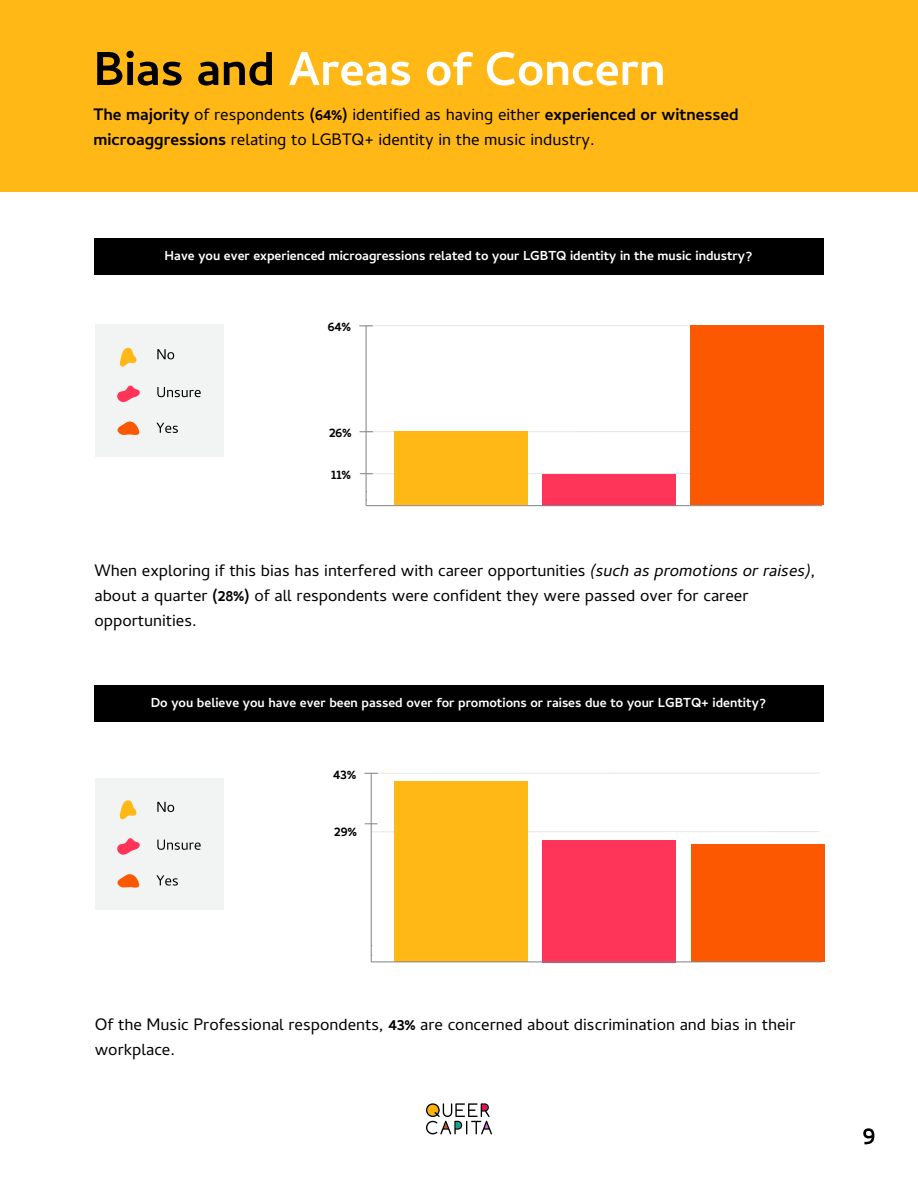
<style>
.page{position:relative;width:918px;height:1188px;background:#fff}
.page>*{position:absolute;margin:0;border:0;box-sizing:border-box;transform-origin:0 0}
.t1{font:700 60px "Cambay Devanagari";color:#fff}
.t2{font:21px/25.2px "Cambay Devanagari";color:#000}
.t3{font:700 17.7px "Cambay Devanagari";color:#000}
.t4{font:700 16.5px "Cambay Devanagari";color:#fff}
.s1{color:#000}
.s2{font-weight:700}
.s3{font-style:italic}
</style>
<div class="page">
<svg style="left:426px;top:1103px;width:66px;height:31px"></svg>
<div style="left:0;top:0;width:918px;height:192px;background:#ffb815"></div>
<svg style="left:863px;top:1128px;width:11px;height:16px"></svg>
<div style="left:95px;top:325px;width:128px;height:132px;background:#f2f3f3"></div>
<svg style="left:117px;top:421px;width:22px;height:14px"></svg>
<svg style="left:117px;top:385px;width:23px;height:17px"></svg>
<svg style="left:120px;top:348px;width:17px;height:19px"></svg>
<svg style="left:157px;top:349px;width:17px;height:10px"></svg>
<svg style="left:157px;top:387px;width:44px;height:10px"></svg>
<svg style="left:156px;top:423px;width:22px;height:10px"></svg>
<hr style="left:366px;top:473px;width:456px;height:1px;background:#e6e7e8">
<hr style="left:367px;top:431px;width:453px;height:1px;background:#e6e7e8">
<hr style="left:367px;top:325px;width:453px;height:1px;background:#e6e7e8">
<div style="left:394px;top:432px;width:134px;height:73px;background:#ffb815"></div>
<div style="left:543px;top:474px;width:133px;height:31px;background:#ff3458"></div>
<div style="left:691px;top:326px;width:133px;height:179px;background:#fc5801"></div>
<svg style="left:359px;top:325px;width:14px;height:1px"></svg>
<svg style="left:360px;top:431px;width:13px;height:1px"></svg>
<svg style="left:360px;top:473px;width:13px;height:1px"></svg>
<hr style="left:366px;top:505px;width:456px;height:1px;background:#808285">
<hr style="left:366px;top:326px;width:1px;height:180px;background:#808285">
<div style="left:94px;top:238px;width:730px;height:37px;background:#000"></div>
<hr style="left:372px;top:831px;width:448px;height:1px;background:#e6e7e8">
<hr style="left:372px;top:773px;width:448px;height:1px;background:#e6e7e8">
<div style="left:394px;top:781px;width:134px;height:181px;background:#ffb815"></div>
<div style="left:543px;top:840px;width:133px;height:122px;background:#ff3458"></div>
<div style="left:691px;top:844px;width:133px;height:118px;background:#fc5801"></div>
<div style="left:94px;top:685px;width:730px;height:37px;background:#000"></div>
<hr style="left:371px;top:962px;width:451px;height:1px;background:#808285">
<hr style="left:371px;top:773px;width:1px;height:189px;background:#808285">
<svg style="left:364px;top:773px;width:14px;height:1px"></svg>
<svg style="left:365px;top:823px;width:13px;height:1px"></svg>
<div style="left:95px;top:778px;width:128px;height:132px;background:#f2f3f3"></div>
<svg style="left:117px;top:874px;width:22px;height:14px"></svg>
<svg style="left:117px;top:838px;width:23px;height:17px"></svg>
<svg style="left:120px;top:800px;width:17px;height:19px"></svg>
<svg style="left:157px;top:802px;width:17px;height:10px"></svg>
<svg style="left:157px;top:840px;width:44px;height:10px"></svg>
<svg style="left:156px;top:875px;width:22px;height:11px"></svg>
<h1 class="t1" style="left:93px;top:29px;width:574px"><span class="s1">Bias and</span> Areas of Concern</h1>
<p class="t2" style="left:93px;top:104px;width:647px"><span class="s2">The majority</span> of respondents <span class="s2">(64%)</span> identified as having either <span class="s2">experienced or witnessed microaggressions</span> relating to LGBTQ+ identity in the music industry.</p>
<p class="t4" style="left:165px;top:245px;width:589px">Have you ever experienced microagressions related to your LGBTQ identity in the music industry?</p>
<p class="t3" style="left:328px;top:315px;width:24px">64%</p>
<p class="t3" style="left:329px;top:420px;width:24px">26%</p>
<p class="t3" style="left:331px;top:462px;width:21px">11%</p>
<p class="t2" style="left:94px;top:560px;width:723px">When exploring if this bias has interfered with career opportunities <span class="s3">(such as promotions or raises)</span>, about a quarter <span class="s2">(28%)</span> of all respondents were confident they were passed over for career opportunities.</p>
<p class="t4" style="left:151px;top:692px;width:617px">Do you believe you have ever been passed over for promotions or raises due to your LGBTQ+ identity?</p>
<p class="t3" style="left:333px;top:762px;width:24px">43%</p>
<p class="t3" style="left:334px;top:820px;width:24px">29%</p>
<p class="t2" style="left:95px;top:1015px;width:702px">Of the Music Professional respondents, <span class="s2">43%</span> are concerned about discrimination and bias in their workplace.</p>
</div>
